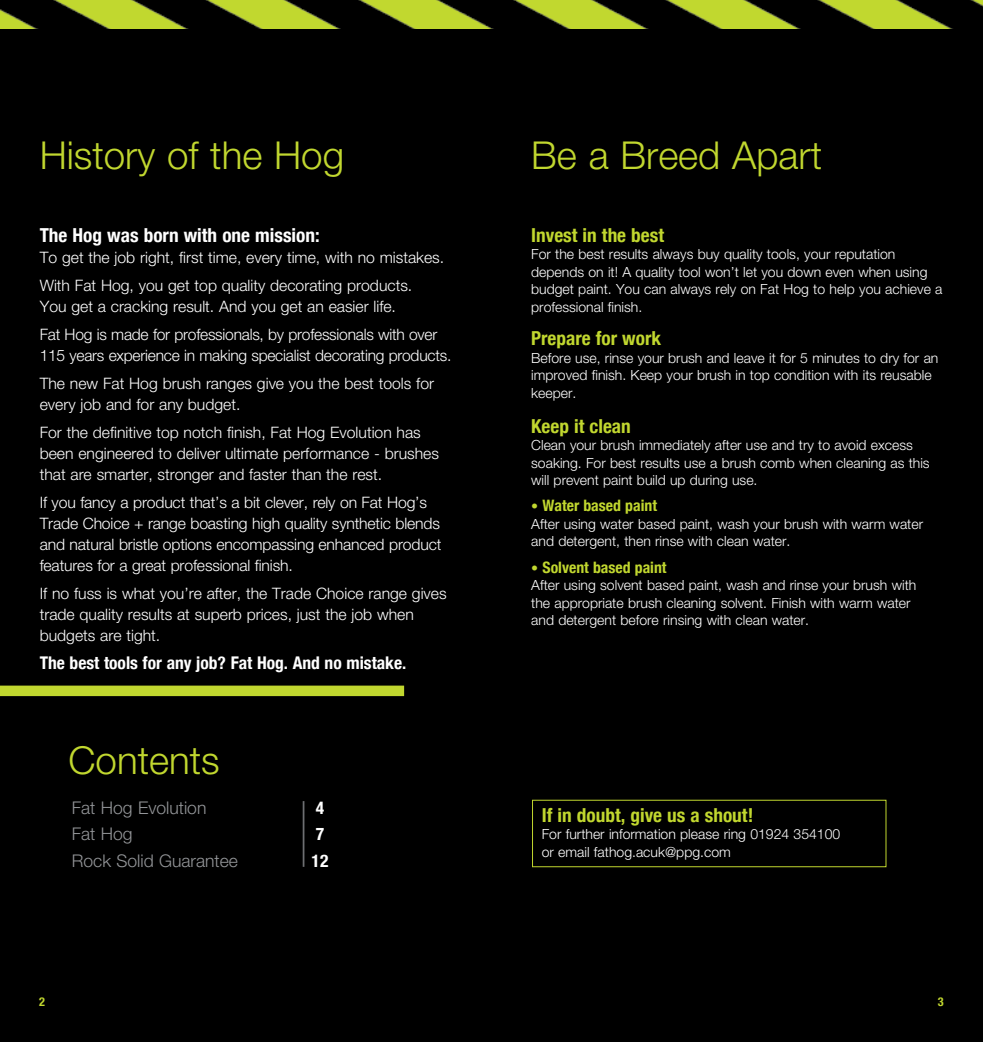
<style>
.page{position:relative;width:983px;height:1042px;background:#fff}
.page>*{position:absolute;margin:0;border:0;box-sizing:border-box;transform-origin:0 0}
.t1{font:300 38.5px "Helvetica Neue";color:#c1d72f}
.t2{font:700 condensed 19.25px "Helvetica Neue";color:#c1d72f}
.t3{font:700 condensed 19.25px "Helvetica Neue";color:#fff}
.t4{font:700 condensed 17.5px "Helvetica Neue";color:#fff}
.t5{font:300 17.5px "Helvetica Neue";color:#939598}
.t6{font:300 15.75px/21px "Helvetica Neue";color:#fff}
.t7{font:700 condensed 15.75px "Helvetica Neue";color:#c1d72f}
.t8{font:300 14px/17.5px "Helvetica Neue";color:#fff}
.t9{font:700 condensed 12.25px "Helvetica Neue";color:#c1d72f}
.s1{font-weight:300;font-stretch:normal;font-size:14px}
</style>
<div class="page">
<div style="left:0;top:0;width:982px;height:1042px;background:#000"></div>
<div style="left:0;top:685px;width:404px;height:11px;background:#c1d72f"></div>
<hr style="left:302px;top:801px;width:2px;height:66px;background:#6d6e71">
<div style="left:532px;top:800px;width:354px;height:67px;border:1px solid #c1d72f"></div>
<img style="left:0;top:0;width:982px;height:29px">
<h1 class="t1" style="left:40px;top:132px;width:306px">History of the Hog</h1>
<h1 class="t1" style="left:531px;top:132px;width:292px">Be a Breed Apart</h1>
<p class="t3" style="left:40px;top:223px;width:281px">The Hog was born with one mission:</p>
<p class="t6" style="left:40px;top:243px;width:406px;line-height:28px">To get the job right, first time, every time, with no mistakes.<br>With Fat Hog, you get top quality decorating products.</p>
<p class="t6" style="left:40px;top:292px;width:399px;line-height:28px">You get a cracking result. And you get an easier life.<br>Fat Hog is made for professionals, by professionals with over</p>
<p class="t6" style="left:40px;top:341px;width:413px;line-height:28px">115 years experience in making specialist decorating products.<br>The new Fat Hog brush ranges give you the best tools for</p>
<p class="t6" style="left:40px;top:390px;width:382px;line-height:28px">every job and for any budget.<br>For the definitive top notch finish, Fat Hog Evolution has</p>
<p class="t6" style="left:40px;top:442px;width:400px">been engineered to deliver ultimate performance - brushes that are smarter, stronger and faster than the rest.</p>
<p class="t6" style="left:40px;top:491px;width:403px">If you fancy a product that’s a bit clever, rely on Fat Hog’s Trade Choice + range boasting high quality synthetic blends and natural bristle options encompassing enhanced product features for a great professional finish.</p>
<p class="t6" style="left:40px;top:582px;width:408px">If no fuss is what you’re after, the Trade Choice range gives trade quality results at superb prices, just the job when budgets are tight.</p>
<p class="t4" style="left:40px;top:652px;width:368px">The best tools for any job? Fat Hog. And no mistake.</p>
<h1 class="t1" style="left:68px;top:737px;width:153px">Contents</h1>
<p class="t5" style="left:72px;top:797px;width:136px">Fat Hog Evolution</p>
<p class="t4" style="left:316px;top:797px;width:10px">4</p>
<p class="t5" style="left:72px;top:823px;width:62px">Fat Hog</p>
<p class="t4" style="left:316px;top:823px;width:10px">7</p>
<p class="t5" style="left:72px;top:850px;width:168px">Rock Solid Guarantee</p>
<p class="t4" style="left:311px;top:850px;width:18px">12</p>
<p class="t9" style="left:39px;top:994px;width:7px">2</p>
<p class="t2" style="left:531px;top:223px;width:134px">Invest in the best</p>
<p class="t8" style="left:531px;top:245px;width:412px">For the best results always buy quality tools, your reputation depends on it! A quality tool won’t let you down even when using budget paint. You can always rely on Fat Hog to help you achieve a professional finish.</p>
<p class="t2" style="left:531px;top:326px;width:131px">Prepare for work</p>
<p class="t8" style="left:531px;top:348px;width:408px">Before use, rinse your brush and leave it for 5 minutes to dry for an improved finish. Keep your brush in top condition with its reusable keeper.</p>
<p class="t2" style="left:531px;top:414px;width:101px">Keep it clean</p>
<p class="t8" style="left:531px;top:436px;width:400px">Clean your brush immediately after use and try to avoid excess soaking. For best results use a brush comb when cleaning as this will prevent paint build up during use.</p>
<p class="t7" style="left:531px;top:496px;width:127px"><span class="s1">•</span> Water based paint</p>
<p class="t8" style="left:531px;top:515px;width:393px">After using water based paint, wash your brush with warm water and detergent, then rinse with clean water.</p>
<p class="t7" style="left:531px;top:557px;width:137px"><span class="s1">•</span> Solvent based paint</p>
<p class="t8" style="left:531px;top:576px;width:386px">After using solvent based paint, wash and rinse your brush with the appropriate brush cleaning solvent. Finish with warm water and detergent before rinsing with clean water.</p>
<p class="t2" style="left:541px;top:803px;width:213px">If in doubt, give us a shout!</p>
<p class="t8" style="left:541px;top:825px;width:300px">For further information please ring 01924 354100 or email fathog.acuk@ppg.com</p>
<p class="t9" style="left:937px;top:994px;width:7px">3</p>
</div>
